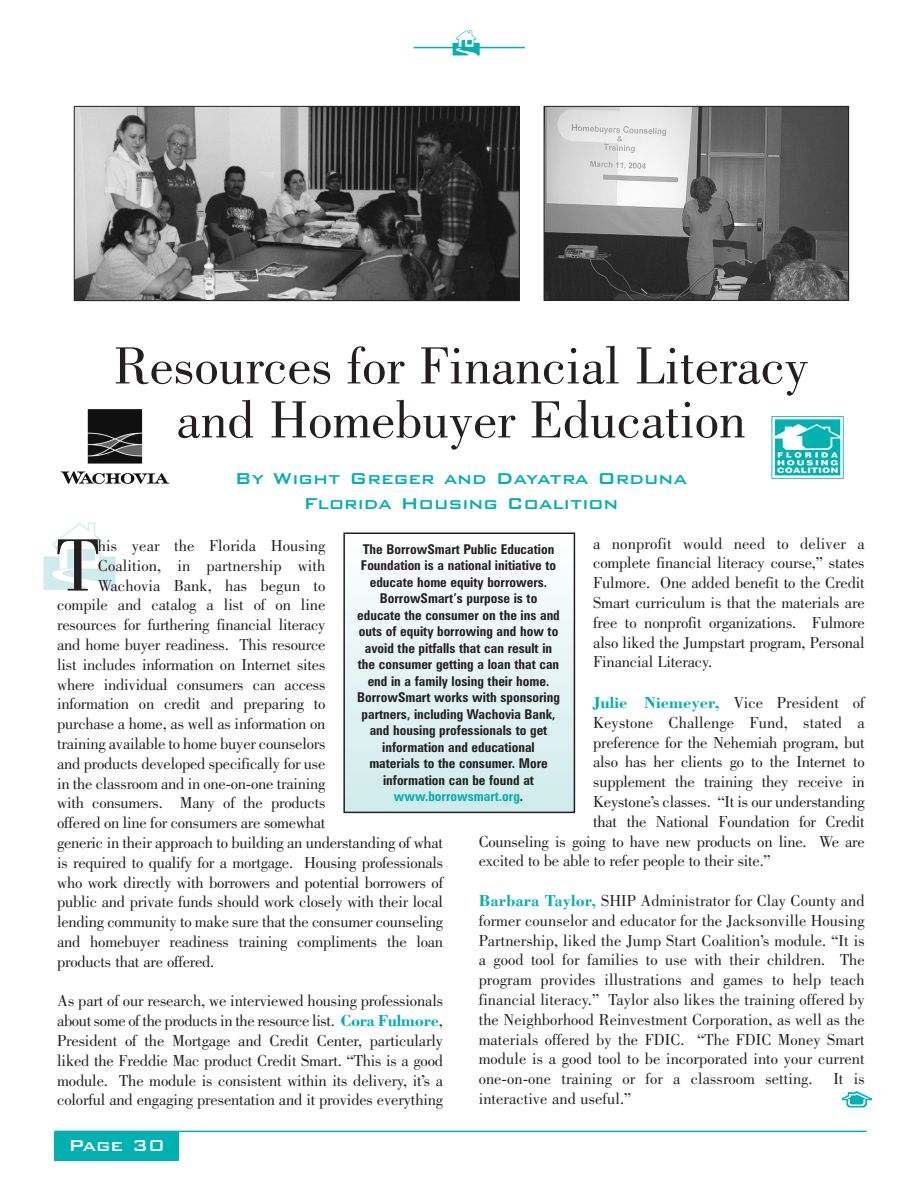
<style>
.page{position:relative;width:918px;height:1188px;background:#fff}
.page>*{position:absolute;margin:0;border:0;box-sizing:border-box;transform-origin:0 0}
.t1{font:76.8px "Bodoni";color:#231f20}
.t2{font:54px/54px "Bodoni";color:#231f20;text-align:center}
.t3{font:500 21px/25.2px "Bank Gothic BT";color:#00b1b0;text-align:center}
.t4{font:500 21px "Bank Gothic BT";color:#fff}
.t5{font:16.5px/19.8px "Bodoni";letter-spacing:-.015em;color:#231f20;text-align:justify}
.t6{font:16.5px "Bodoni";letter-spacing:.005em;color:#231f20}
.t7{font:700 condensed 13.5px/16.5px "Zurich BT";color:#231f20;text-align:center}
.s1{color:#00b1b0}
.s2{font-weight:700;color:#00b1b0}
</style>
<div class="page">
<div style="left:54px;top:1132px;width:125px;height:29px;background:#00b1b0"></div>
<hr style="left:54px;top:1131px;width:813px;height:1px;background:#00b1b0">
<hr style="left:414px;top:47px;width:111px;height:1px;background:#00b1b0">
<img style="left:76px;top:108px;width:442px;height:191px">
<div style="left:74px;top:106px;width:446px;height:195px;border:1px solid #231f20"></div>
<img style="left:843px;top:1091px;width:29px;height:17px">
<div style="left:344px;top:806px;width:230px;height:6px;background:#d0ebec"></div>
<div style="left:344px;top:800px;width:230px;height:8px;background:#d1ecec"></div>
<div style="left:344px;top:794px;width:230px;height:8px;background:#d2ecec"></div>
<div style="left:344px;top:788px;width:230px;height:8px;background:#d3eced"></div>
<div style="left:344px;top:782px;width:230px;height:7px;background:#d3eced"></div>
<div style="left:344px;top:776px;width:230px;height:7px;background:#d4eded"></div>
<div style="left:344px;top:770px;width:230px;height:7px;background:#d5eded"></div>
<div style="left:344px;top:764px;width:230px;height:7px;background:#d7eeee"></div>
<div style="left:344px;top:758px;width:230px;height:7px;background:#d8efee"></div>
<div style="left:344px;top:751px;width:230px;height:8px;background:#d9efee"></div>
<div style="left:344px;top:745px;width:230px;height:8px;background:#daefef"></div>
<div style="left:344px;top:739px;width:230px;height:8px;background:#dbf0ef"></div>
<div style="left:344px;top:733px;width:230px;height:8px;background:#dbf0f0"></div>
<div style="left:344px;top:727px;width:230px;height:8px;background:#dcf0f0"></div>
<div style="left:344px;top:721px;width:230px;height:7px;background:#ddf1f1"></div>
<div style="left:344px;top:715px;width:230px;height:7px;background:#def1f1"></div>
<div style="left:344px;top:709px;width:230px;height:7px;background:#dff2f2"></div>
<div style="left:344px;top:703px;width:230px;height:7px;background:#e0f2f2"></div>
<div style="left:344px;top:697px;width:230px;height:7px;background:#e1f2f2"></div>
<div style="left:344px;top:690px;width:230px;height:8px;background:#e2f3f3"></div>
<div style="left:344px;top:684px;width:230px;height:8px;background:#e3f3f3"></div>
<div style="left:344px;top:678px;width:230px;height:8px;background:#e4f4f4"></div>
<div style="left:344px;top:672px;width:230px;height:8px;background:#e6f4f4"></div>
<div style="left:344px;top:666px;width:230px;height:8px;background:#e7f5f5"></div>
<div style="left:344px;top:660px;width:230px;height:7px;background:#e8f5f5"></div>
<div style="left:344px;top:654px;width:230px;height:7px;background:#e9f6f5"></div>
<div style="left:344px;top:648px;width:230px;height:7px;background:#eaf6f6"></div>
<div style="left:344px;top:642px;width:230px;height:7px;background:#ebf6f6"></div>
<div style="left:344px;top:635px;width:230px;height:8px;background:#ecf7f7"></div>
<div style="left:344px;top:629px;width:230px;height:8px;background:#edf7f7"></div>
<div style="left:344px;top:623px;width:230px;height:8px;background:#eef8f8"></div>
<div style="left:344px;top:617px;width:230px;height:8px;background:#eff8f8"></div>
<div style="left:344px;top:611px;width:230px;height:8px;background:#f0f9f8"></div>
<div style="left:344px;top:605px;width:230px;height:8px;background:#f1f9f9"></div>
<div style="left:344px;top:599px;width:230px;height:7px;background:#f2faf9"></div>
<div style="left:344px;top:593px;width:230px;height:7px;background:#f3fafa"></div>
<div style="left:344px;top:587px;width:230px;height:7px;background:#f4fbfa"></div>
<div style="left:344px;top:581px;width:230px;height:7px;background:#f6fbfb"></div>
<div style="left:344px;top:574px;width:230px;height:8px;background:#f7fbfb"></div>
<div style="left:344px;top:568px;width:230px;height:8px;background:#f8fcfc"></div>
<div style="left:344px;top:562px;width:230px;height:8px;background:#f9fcfc"></div>
<div style="left:344px;top:556px;width:230px;height:8px;background:#fafdfd"></div>
<div style="left:344px;top:550px;width:230px;height:8px;background:#fbfdfd"></div>
<div style="left:343px;top:533px;width:232px;height:280px;border:2px solid #231f20"></div>
<img style="left:546px;top:108px;width:301px;height:191px">
<div style="left:544px;top:106px;width:305px;height:195px;border:1px solid #231f20"></div>
<img style="left:60px;top:409px;width:110px;height:75px">
<img style="left:771px;top:416px;width:73px;height:63px">
<svg style="left:453px;top:46px;width:27px;height:3px"></svg>
<h2 class="t2" style="left:114px;top:344px;width:697px">Resources for Financial Literacy and Homebuyer Education</h2>
<p class="t3" style="left:235px;top:464px;width:454px">By Wight Greger and Dayatra Orduna<br>Florida Housing Coalition</p>
<p class="t7" style="left:357px;top:542px;width:204px">The BorrowSmart Public Education<br>Foundation is a national initiative to educate home equity borrowers.<br>BorrowSmart’s purpose is to educate the consumer on the ins and outs of equity borrowing and how to avoid the pitfalls that can result in the consumer getting a loan that can end in a family losing their home.<br>BorrowSmart works with sponsoring partners, including Wachovia Bank, and housing professionals to get information and educational materials to the consumer. More information can be found at <span class="s1">www.borrowsmart.org</span>.</p>
<p class="t5" style="left:593px;top:535px;width:273px">a nonprofit would need to deliver a complete financial literacy course,” states Fulmore. One added benefit to the Credit Smart curriculum is that the materials are free to nonprofit organizations. Fulmore also liked the Jumpstart program, Personal Financial Literacy.</p>
<p class="t6" style="left:593px;top:697px;width:273px"><span class="s2">Julie Niemeyer,</span> Vice President of</p>
<p class="t6" style="left:593px;top:716px;width:273px">Keystone Challenge Fund, stated a</p>
<p class="t5" style="left:593px;top:734px;width:273px">preference for the Nehemiah program, but</p>
<p class="t5" style="left:593px;top:754px;width:273px">also has her clients go to the Internet to</p>
<p class="t5" style="left:593px;top:773px;width:273px">supplement the training they receive in</p>
<p class="t5" style="left:593px;top:793px;width:273px">Keystone’s classes. “It is our understanding</p>
<p class="t5" style="left:593px;top:813px;width:273px">that the National Foundation for Credit</p>
<p class="t5" style="left:479px;top:833px;width:388px">Counseling is going to have new products on line. We are</p>
<p class="t5" style="left:479px;top:853px;width:294px">excited to be able to refer people to their site.”</p>
<p class="t5" style="left:479px;top:892px;width:388px"><span class="s2">Barbara Taylor,</span> SHIP Administrator for Clay County and former counselor and educator for the Jacksonville Housing Partnership, liked the Jump Start Coalition’s module. “It is a good tool for families to use with their children. The program provides illustrations and games to help teach financial literacy.” Taylor also likes the training offered by the Neighborhood Reinvestment Corporation, as well as the materials offered by the FDIC. “The FDIC Money Smart module is a good tool to be incorporated into your current one-on-one training or for a classroom setting.</p>
<h1 class="t1" style="left:56px;top:537px;width:44px">T</h1>
<p class="t6" style="left:98px;top:539px;width:229px">his year the Florida Housing</p>
<p class="t6" style="left:98px;top:559px;width:229px">Coalition, in partnership with</p>
<p class="t6" style="left:98px;top:579px;width:229px">Wachovia Bank, has begun to</p>
<p class="t5" style="left:57px;top:597px;width:270px">compile and catalog a list of on line</p>
<p class="t5" style="left:57px;top:616px;width:270px">resources for furthering financial literacy</p>
<p class="t5" style="left:57px;top:636px;width:270px">and home buyer readiness. This resource</p>
<p class="t5" style="left:57px;top:656px;width:270px">list includes information on Internet sites</p>
<p class="t5" style="left:57px;top:676px;width:270px">where individual consumers can access</p>
<p class="t5" style="left:57px;top:696px;width:270px">information on credit and preparing to</p>
<p class="t5" style="left:57px;top:715px;width:270px">purchase a home, as well as information on</p>
<p class="t5" style="left:57px;top:735px;width:270px">training available to home buyer counselors</p>
<p class="t5" style="left:57px;top:755px;width:270px">and products developed specifically for use</p>
<p class="t5" style="left:57px;top:775px;width:270px">in the classroom and in one-on-one training</p>
<p class="t5" style="left:57px;top:795px;width:270px">with consumers. Many of the products</p>
<p class="t5" style="left:57px;top:814px;width:270px">offered on line for consumers are somewhat</p>
<p class="t5" style="left:57px;top:834px;width:388px">generic in their approach to building an understanding of what</p>
<p class="t5" style="left:57px;top:854px;width:388px">is required to qualify for a mortgage. Housing professionals</p>
<p class="t5" style="left:57px;top:874px;width:388px">who work directly with borrowers and potential borrowers of</p>
<p class="t5" style="left:57px;top:894px;width:387px">public and private funds should work closely with their local</p>
<p class="t5" style="left:57px;top:913px;width:388px">lending community to make sure that the consumer counseling</p>
<p class="t5" style="left:57px;top:933px;width:388px">and homebuyer readiness training compliments the loan</p>
<p class="t5" style="left:57px;top:953px;width:159px">products that are offered.</p>
<p class="t5" style="left:57px;top:993px;width:388px">As part of our research, we interviewed housing professionals about some of the products in the resource list. <span class="s2">Cora Fulmore</span>, President of the Mortgage and Credit Center, particularly liked the Freddie Mac product Credit Smart. “This is a good module. The module is consistent within its delivery, it’s a colorful and engaging presentation and it provides everything</p>
<p class="t5" style="left:833px;top:1070px;width:33px">It is</p>
<p class="t6" style="left:479px;top:1093px;width:154px">interactive and useful.”</p>
<p class="t4" style="left:68px;top:1132px;width:98px">Page 30</p>
</div>
